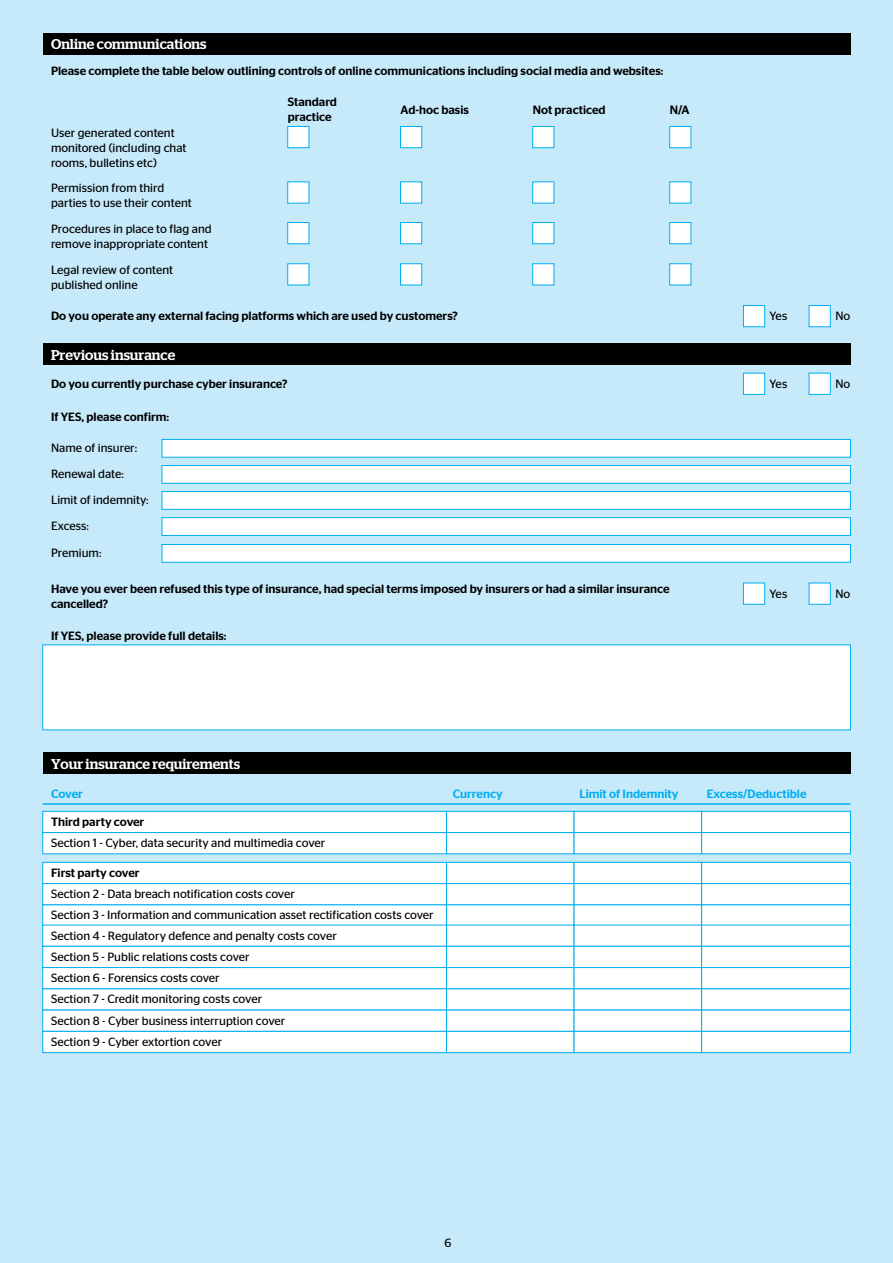
<style>
.page{position:relative;width:893px;height:1263px;background:#c7eafb}
.page>*{position:absolute;margin:0;border:0;box-sizing:border-box;transform-origin:0 0}
.t1{font:500 14.25px "Stag";color:#fff}
.t2{font:12px/21.1px "Stag Sans";color:#000}
.t3{font:500 12px/15px "Stag Sans";color:#000}
.t4{font:500 12px "Stag Sans";color:#00aeef}
</style>
<div class="page">
<div style="left:43px;top:33px;width:807px;height:22px;background:#000"></div>
<div style="left:809px;top:305px;width:21px;height:22px;background:#fff"></div>
<div style="left:743px;top:305px;width:22px;height:22px;background:#fff;border:1px solid #00aeef"></div>
<div style="left:400px;top:126px;width:22px;height:22px;background:#fff;border:1px solid #00aeef"></div>
<div style="left:287px;top:126px;width:22px;height:22px;background:#fff;border:1px solid #00aeef"></div>
<div style="left:532px;top:126px;width:22px;height:22px;background:#fff;border:1px solid #00aeef"></div>
<div style="left:669px;top:126px;width:22px;height:22px;background:#fff;border:1px solid #00aeef"></div>
<div style="left:400px;top:182px;width:22px;height:21px;background:#fff"></div>
<div style="left:287px;top:182px;width:22px;height:21px;background:#fff"></div>
<div style="left:532px;top:182px;width:22px;height:21px;background:#fff"></div>
<div style="left:669px;top:182px;width:22px;height:21px;background:#fff"></div>
<div style="left:400px;top:222px;width:22px;height:22px;background:#fff;border:1px solid #00aeef"></div>
<div style="left:287px;top:222px;width:22px;height:22px;background:#fff;border:1px solid #00aeef"></div>
<div style="left:532px;top:222px;width:22px;height:22px;background:#fff;border:1px solid #00aeef"></div>
<div style="left:669px;top:222px;width:22px;height:22px;background:#fff;border:1px solid #00aeef"></div>
<div style="left:400px;top:263px;width:22px;height:22px;background:#fff;border:1px solid #00aeef"></div>
<div style="left:287px;top:263px;width:22px;height:22px;background:#fff;border:1px solid #00aeef"></div>
<div style="left:532px;top:263px;width:22px;height:22px;background:#fff;border:1px solid #00aeef"></div>
<div style="left:669px;top:263px;width:22px;height:22px;background:#fff;border:1px solid #00aeef"></div>
<div style="left:43px;top:343px;width:807px;height:22px;background:#000"></div>
<div style="left:43px;top:752px;width:807px;height:22px;background:#000"></div>
<div style="left:809px;top:373px;width:21px;height:22px;background:#fff"></div>
<div style="left:743px;top:373px;width:22px;height:22px;background:#fff;border:1px solid #00aeef"></div>
<div style="left:809px;top:583px;width:21px;height:21px;background:#fff"></div>
<div style="left:743px;top:583px;width:22px;height:21px;background:#fff;border:1px solid #00aeef"></div>
<div style="left:162px;top:439px;width:689px;height:18px;background:#fff;border:1px solid #00aeef"></div>
<div style="left:162px;top:465px;width:689px;height:18px;background:#fff;border:1px solid #00aeef"></div>
<div style="left:162px;top:491px;width:689px;height:19px;background:#fff;border:1px solid #00aeef"></div>
<div style="left:162px;top:517px;width:689px;height:19px;background:#fff;border:1px solid #00aeef"></div>
<div style="left:162px;top:544px;width:689px;height:18px;background:#fff;border:1px solid #00aeef"></div>
<div style="left:43px;top:645px;width:808px;height:85px;background:#fff"></div>
<hr style="left:43px;top:803px;width:807px;height:2px;background:#00aeef">
<svg style="left:42px;top:811px;width:809px;height:43px;background:#eef9fd"></svg>
<svg style="left:42px;top:862px;width:809px;height:191px;background:#eef9fd"></svg>
<p class="t1" style="left:51px;top:36px;width:157px">Online communications</p>
<p class="t3" style="left:51px;top:64px;width:614px">Please complete the table below outlining controls of online communications including social media and websites:</p>
<p class="t2" style="left:51px;top:125px;width:137px;line-height:15px">User generated content monitored (including chat rooms, bulletins etc)</p>
<p class="t2" style="left:51px;top:180px;width:142px;line-height:15px">Permission from third parties to use their content</p>
<p class="t2" style="left:51px;top:221px;width:162px;line-height:15px">Procedures in place to flag and remove inappropriate content</p>
<p class="t2" style="left:51px;top:262px;width:124px;line-height:15px">Legal review of content published online</p>
<p class="t3" style="left:288px;top:94px;width:51px">Standard practice</p>
<p class="t3" style="left:400px;top:102px;width:70px">Ad-hoc basis</p>
<p class="t3" style="left:533px;top:102px;width:74px">Not practiced</p>
<p class="t3" style="left:51px;top:308px;width:408px">Do you operate any external facing platforms which are used by customers?</p>
<p class="t1" style="left:51px;top:347px;width:126px">Previous insurance</p>
<p class="t3" style="left:51px;top:376px;width:238px">Do you currently purchase cyber insurance?</p>
<p class="t3" style="left:51px;top:410px;width:120px">If YES, please confirm:</p>
<p class="t2" style="left:51px;top:434px;width:99px;line-height:26.1px">Name of insurer:<br>Renewal date:<br>Limit of indemnity:<br>Excess:</p>
<p class="t2" style="left:51px;top:542px;width:52px">Premium:</p>
<p class="t3" style="left:670px;top:102px;width:21px">N/A</p>
<p class="t3" style="left:51px;top:581px;width:620px">Have you ever been refused this type of insurance, had special terms imposed by insurers or had a similar insurance cancelled?</p>
<p class="t3" style="left:51px;top:628px;width:177px">If YES, please provide full details:</p>
<p class="t1" style="left:51px;top:756px;width:190px">Your insurance requirements</p>
<p class="t2" style="left:769px;top:305px;width:19px">Yes</p>
<p class="t2" style="left:835px;top:305px;width:16px">No</p>
<p class="t2" style="left:770px;top:373px;width:19px">Yes</p>
<p class="t2" style="left:835px;top:373px;width:16px">No</p>
<p class="t2" style="left:769px;top:583px;width:19px">Yes</p>
<p class="t2" style="left:835px;top:583px;width:16px">No</p>
<p class="t4" style="left:51px;top:787px;width:33px">Cover</p>
<p class="t4" style="left:579px;top:787px;width:100px">Limit of Indemnity</p>
<p class="t4" style="left:707px;top:787px;width:101px">Excess/Deductible</p>
<p class="t3" style="left:51px;top:814px;width:95px">Third party cover</p>
<p class="t2" style="left:51px;top:832px;width:276px">Section 1 - Cyber, data security and multimedia cover</p>
<p class="t3" style="left:51px;top:865px;width:90px">First party cover</p>
<p class="t2" style="left:51px;top:883px;width:384px">Section 2 - Data breach notification costs cover<br>Section 3 - Information and communication asset rectification costs cover Section 4 - Regulatory defence and penalty costs cover<br>Section 5 - Public relations costs cover<br>Section 6 - Forensics costs cover<br>Section 7 - Credit monitoring costs cover<br>Section 8 - Cyber business interruption cover<br>Section 9 - Cyber extortion cover</p>
<p class="t4" style="left:453px;top:787px;width:51px">Currency</p>
<p class="t2" style="left:445px;top:1232px;width:8px">6</p>
</div>
